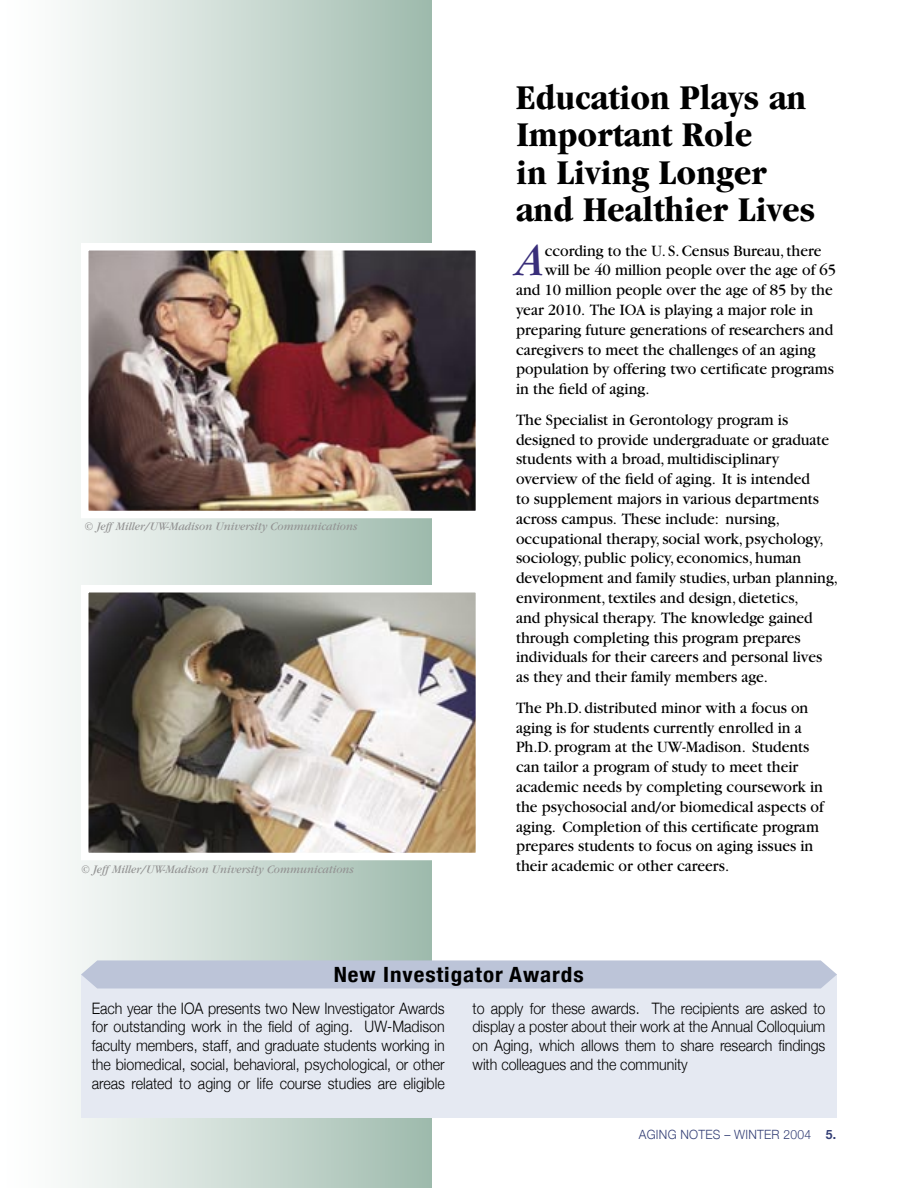
<style>
.page{position:relative;width:918px;height:1188px;background:#fff}
.page>*{position:absolute;margin:0;border:0;box-sizing:border-box;transform-origin:0 0}
.Body_text_Gar_11{font:italic 48.15px "Garamond";color:#392e7a;scale:.95 1}
.Article_title_Gar_B_18{font:700 condensed 36px/37.5px "Garamond";color:#000;scale:1.1 1}
.Highlight_Title{font:700 condensed 21px "Helvetica Neue";letter-spacing:.04em;color:#000;scale:1.1 1}
.Body_text_Gar_11-2{font:16.5px/19.8px "Garamond";color:#000;scale:.95 1}
.Highlight{font:300 15.75px/18.8px "Helvetica Neue";color:#000;text-align:justify;scale:.9 1}
.Page_Number{font:300 12.75px "Helvetica Neue";letter-spacing:.02em;color:#333e75;scale:.95 1}
.photo_credit{font:italic 12px "Garamond";color:#939393;scale:.95 1}
.s1{font-weight:700}
</style>
<div class="page">
<div style="left:0;top:0;width:432px;height:1188px;background:linear-gradient(to right,#fff,#a1bcaf)"></div>
<img style="left:90px;top:252px;width:384px;height:257px">
<div style="left:81px;top:243px;width:402px;height:275px;border:8px solid #fff"></div>
<img style="left:90px;top:594px;width:384px;height:257px">
<div style="left:81px;top:585px;width:402px;height:275px;border:8px solid #fff"></div>
<div style="left:81px;top:974px;width:756px;height:144px;background:#e5e9f2"></div>
<div style="left:81px;top:960px;width:756px;height:28px;background:#bcc4d8"></div>
<p class="photo_credit" style="left:85px;top:520px;width:289px">© Jeff Miller/UW-Madison University Communications</p>
<p class="photo_credit" style="left:81px;top:863px;width:289px">© Jeff Miller/UW-Madison University Communications</p>
<p class="Article_title_Gar_B_18" style="left:516px;top:78px;width:273px">Education Plays an<br>Important Role<br>in Living Longer and Healthier Lives</p>
<p class="Body_text_Gar_11" style="left:516px;top:236px;width:32px">A</p>
<p class="Body_text_Gar_11-2" style="left:545px;top:241px;width:293px">ccording to the U. S. Census Bureau, there</p>
<p class="Body_text_Gar_11-2" style="left:545px;top:261px;width:308px">will be 40 million people over the age of 65</p>
<p class="Body_text_Gar_11-2" style="left:516px;top:280px;width:335px">and 10 million people over the age of 85 by the</p>
<p class="Body_text_Gar_11-2" style="left:516px;top:300px;width:315px">year 2010. The IOA is playing a major role in</p>
<p class="Body_text_Gar_11-2" style="left:516px;top:320px;width:335px">preparing future generations of researchers and</p>
<p class="Body_text_Gar_11-2" style="left:516px;top:340px;width:317px">caregivers to meet the challenges of an aging</p>
<p class="Body_text_Gar_11-2" style="left:516px;top:360px;width:336px">population by offering two certificate programs</p>
<p class="Body_text_Gar_11-2" style="left:516px;top:379px;width:142px">in the field of aging.</p>
<p class="Body_text_Gar_11-2" style="left:516px;top:410px;width:341px">The Specialist in Gerontology program is designed to provide undergraduate or graduate students with a broad, multidisciplinary overview of the field of aging. It is intended<br>to supplement majors in various departments across campus. These include: nursing, occupational therapy, social work, psychology, sociology, public policy, economics, human development and family studies, urban planning, environment, textiles and design, dietetics,<br>and physical therapy. The knowledge gained through completing this program prepares individuals for their careers and personal lives as they and their family members age.</p>
<p class="Body_text_Gar_11-2" style="left:516px;top:698px;width:326px">The Ph.D. distributed minor with a focus on aging is for students currently enrolled in a Ph.D. program at the UW-Madison. Students can tailor a program of study to meet their academic needs by completing coursework in the psychosocial and/or biomedical aspects of aging. Completion of this certificate program prepares students to focus on aging issues in their academic or other careers.</p>
<p class="Highlight_Title" style="left:334px;top:962px;width:229px">New Investigator Awards</p>
<p class="Highlight" style="left:92px;top:998px;width:394px">Each year the IOA presents two New Investigator Awards for outstanding work in the field of aging. UW-Madison faculty members, staff, and graduate students working in the biomedical, social, behavioral, psychological, or other areas related to aging or life course studies are eligible</p>
<p class="Highlight" style="left:472px;top:998px;width:394px">to apply for these awards. The recipients are asked to display a poster about their work at the Annual Colloquium on Aging, which allows them to share research findings with colleagues and the community</p>
<p class="Page_Number" style="left:639px;top:1127px;width:209px">AGING NOTES – WINTER 2004 <span class="s1">5.</span></p>
</div>
